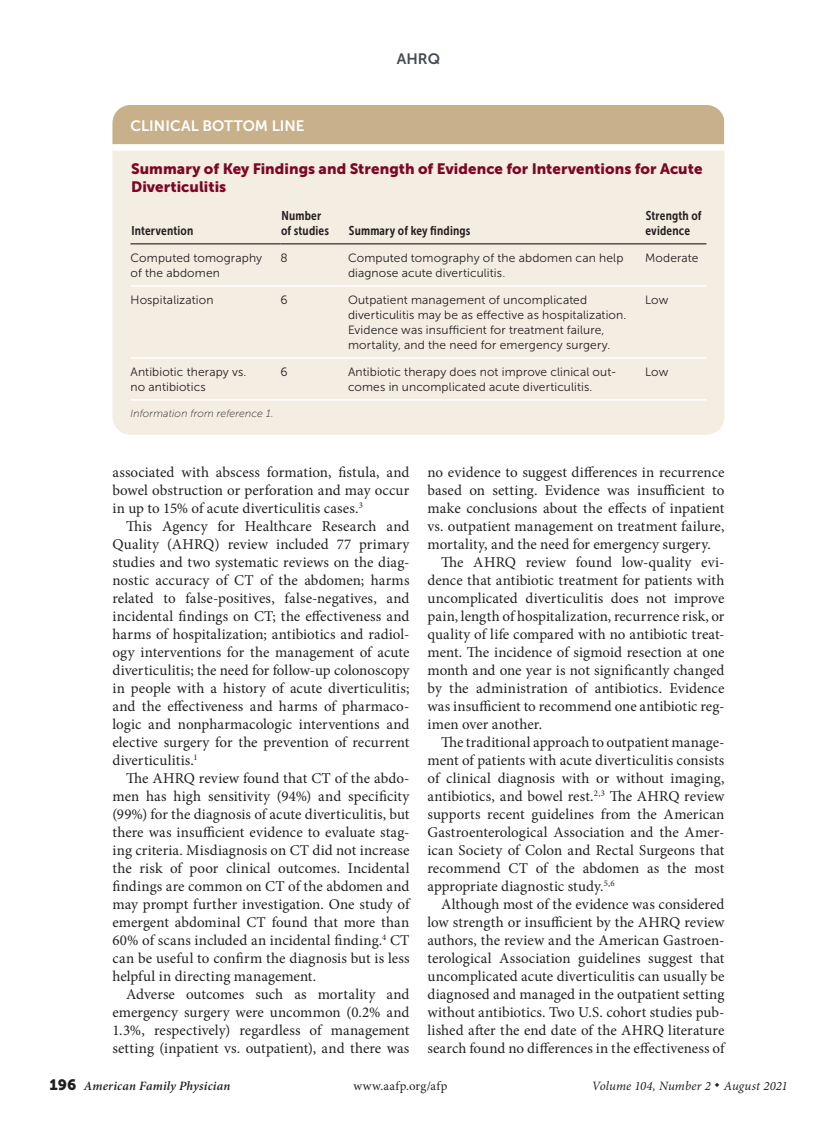
<style>
.page{position:relative;width:837px;height:1134px;background:#fff}
.page>*{position:absolute;margin:0;border:0;box-sizing:border-box;transform-origin:0 0}
.body_text{font:15px/18px "Minion Pro";color:#231f20;text-align:justify}
.body_noindent{font:15px/18px "Minion Pro";letter-spacing:.01em;color:#231f20;text-align:justify}
.table_title{font:15px/18px "Museo Sans 900";letter-spacing:.005em;color:#7d0626}
.table_title_sort{font:15px "Museo Sans 700";color:#fff}
.t1{font:15px "Museo Sans 700";color:#464b54}
.table_head{font:12.75px/15.3px "Museo Sans Cond 700";letter-spacing:.015em;color:#231f20}
.t2{font:italic 12.75px "Minion Pro";letter-spacing:.01em;color:#231f20}
.t3{font:italic 600 12.75px "Minion Pro";letter-spacing:.015em;color:#231f20}
.table_head_last_col{font:12.75px/15.3px "Museo Sans Cond 700";letter-spacing:.01em;color:#231f20}
.t4{font:12.75px "Minion Pro";letter-spacing:.03em;color:#231f20}
.table_data{font:12px/15px "Museo Sans 300";letter-spacing:.01em;color:#231f20}
.table_data_last_col{font:12px "Museo Sans 300";letter-spacing:.005em;color:#231f20}
.table_fig_note{font:italic 10.5px "Museo Sans 100";letter-spacing:.015em;color:#231f20}
.s1{font-family:"Museo Sans 900";font-weight:400;font-style:normal;font-size:15px}
</style>
<div class="page">
<div style="left:112px;top:105px;width:612px;height:330px;background:#f3ede2;border-radius:18px"></div>
<hr style="left:130px;top:243px;width:150px;height:1px;background:#231f20">
<hr style="left:280px;top:243px;width:68px;height:1px;background:#231f20">
<hr style="left:348px;top:243px;width:297px;height:1px;background:#231f20">
<hr style="left:645px;top:243px;width:61px;height:1px;background:#231f20">
<hr style="left:130px;top:285px;width:150px;height:2px;background:#fff">
<hr style="left:280px;top:285px;width:68px;height:2px;background:#fff">
<hr style="left:348px;top:285px;width:297px;height:2px;background:#fff">
<hr style="left:645px;top:285px;width:61px;height:2px;background:#fff">
<hr style="left:130px;top:357px;width:150px;height:2px;background:#fff">
<hr style="left:280px;top:357px;width:68px;height:2px;background:#fff">
<hr style="left:348px;top:357px;width:297px;height:2px;background:#fff">
<hr style="left:645px;top:357px;width:61px;height:2px;background:#fff">
<hr style="left:130px;top:399px;width:150px;height:2px;background:#fff">
<hr style="left:280px;top:399px;width:68px;height:2px;background:#fff">
<hr style="left:348px;top:399px;width:297px;height:2px;background:#fff">
<hr style="left:645px;top:399px;width:61px;height:2px;background:#fff">
<div style="left:112px;top:105px;width:612px;height:39px;background:#c8b08b"></div>
<div style="left:112px;top:145px;width:612px;height:6px;background:#fff"></div>
<p class="t1" style="left:397px;top:50px;width:45px">AHRQ</p>
<p class="table_title_sort" style="left:131px;top:118px;width:175px">CLINICAL BOTTOM LINE</p>
<p class="table_title" style="left:131px;top:160px;width:573px">Summary of Key Findings and Strength of Evidence for Interventions for Acute<br>Diverticulitis</p>
<p class="table_head" style="left:131px;top:223px;width:63px">Intervention</p>
<p class="table_head_last_col" style="left:646px;top:208px;width:57px">Strength of evidence</p>
<p class="table_head" style="left:281px;top:208px;width:49px">Number of studies</p>
<p class="table_head" style="left:349px;top:223px;width:123px">Summary of key findings</p>
<p class="table_data" style="left:130px;top:250px;width:133px">Computed tomography of the abdomen</p>
<p class="table_data" style="left:280px;top:250px;width:9px">8</p>
<p class="table_data" style="left:348px;top:250px;width:277px">Computed tomography of the abdomen can help diagnose acute diverticulitis.</p>
<p class="table_data_last_col" style="left:645px;top:251px;width:55px">Moderate</p>
<p class="table_data" style="left:130px;top:292px;width:85px">Hospitalization</p>
<p class="table_data" style="left:280px;top:292px;width:9px">6</p>
<p class="table_data" style="left:348px;top:292px;width:280px">Outpatient management of uncomplicated diverticulitis may be as effective as hospitalization.<br>Evidence was insufficient for treatment failure, mortality, and the need for emergency surgery.</p>
<p class="table_data_last_col" style="left:645px;top:293px;width:25px">Low</p>
<p class="table_data" style="left:130px;top:364px;width:118px">Antibiotic therapy vs. no antibiotics</p>
<p class="table_data" style="left:280px;top:364px;width:9px">6</p>
<p class="table_data" style="left:348px;top:364px;width:270px">Antibiotic therapy does not improve clinical out&shy;comes in uncomplicated acute diverticulitis.</p>
<p class="table_data_last_col" style="left:645px;top:365px;width:25px">Low</p>
<p class="table_fig_note" style="left:130px;top:408px;width:145px">Information from reference 1.</p>
<p class="body_noindent" style="left:112px;top:463px;width:299px">associated with abscess formation, fistula, and bowel obstruction or perforation and may occur in up to 15% of acute diverticulitis cases.<sup>3</sup></p>
<p class="body_text" style="left:112px;top:517px;width:299px;text-indent:14px">This Agency for Healthcare Research and Quality (AHRQ) review included 77 primary studies and two systematic reviews on the diag&shy;nostic accuracy of CT of the abdomen; harms related to false-positives, false-negatives, and incidental findings on CT; the effectiveness and harms of hospitalization; antibiotics and radiol&shy;ogy interventions for the management of acute diverticulitis; the need for follow-up colonoscopy in people with a history of acute diverticulitis; and the effectiveness and harms of pharmaco&shy;logic and nonpharmacologic interventions and elective surgery for the prevention of recurrent diverticulitis.<sup>1</sup></p>
<p class="body_text" style="left:112px;top:769px;width:299px;text-indent:14px">The AHRQ review found that CT of the abdo&shy;men has high sensitivity (94%) and specificity (99%) for the diagnosis of acute diverticulitis, but there was insufficient evidence to evaluate stag&shy;ing criteria. Misdiagnosis on CT did not increase the risk of poor clinical outcomes. Incidental findings are common on CT of the abdomen and may prompt further investigation. One study of emergent abdominal CT found that more than 60% of scans included an incidental finding.<sup>4</sup> CT can be useful to confirm the diagnosis but is less helpful in directing management.</p>
<p class="body_text" style="left:112px;top:985px;width:299px;text-indent:14px">Adverse outcomes such as mortality and emergency surgery were uncommon (0.2% and 1.3%, respectively) regardless of management setting (inpatient vs. outpatient), and there was</p>
<p class="body_text" style="left:428px;top:463px;width:299px">no evidence to suggest differences in recurrence based on setting. Evidence was insufficient to make conclusions about the effects of inpatient vs. outpatient management on treatment failure, mortality, and the need for emergency surgery.</p>
<p class="body_text" style="left:428px;top:553px;width:299px;text-indent:14px">The AHRQ review found low-quality evi&shy;dence that antibiotic treatment for patients with uncomplicated diverticulitis does not improve pain, length of hospitalization, recurrence risk, or quality of life compared with no antibiotic treat&shy;ment. The incidence of sigmoid resection at one month and one year is not significantly changed by the administration of antibiotics. Evidence was insufficient to recommend one antibiotic reg&shy;imen over another.</p>
<p class="body_text" style="left:428px;top:733px;width:299px;text-indent:14px">The traditional approach to outpatient manage&shy;ment of patients with acute diverticulitis consists of clinical diagnosis with or without imaging, antibiotics, and bowel rest.<sup>2,3</sup> The AHRQ review supports recent guidelines from the American Gastroenterological Association and the Amer&shy;ican Society of Colon and Rectal Surgeons that recommend CT of the abdomen as the most appropriate diagnostic study.<sup>5,6</sup></p>
<p class="body_text" style="left:428px;top:895px;width:299px;text-indent:14px">Although most of the evidence was considered low strength or insufficient by the AHRQ review authors, the review and the American Gastroen&shy;terological Association guidelines suggest that uncomplicated acute diverticulitis can usually be diagnosed and managed in the outpatient setting without antibiotics. Two U.S. cohort studies pub&shy;lished after the end date of the AHRQ literature search found no differences in the effectiveness of</p>
<p class="t3" style="left:50px;top:1077px;width:182px"><span class="s1">196</span> American Family Physician</p>
<p class="t4" style="left:353px;top:1078px;width:96px">www.aafp.org/afp</p>
<p class="t2" style="left:592px;top:1078px;width:197px">Volume 104, Number 2 ◆ August 2021</p>
</div>
